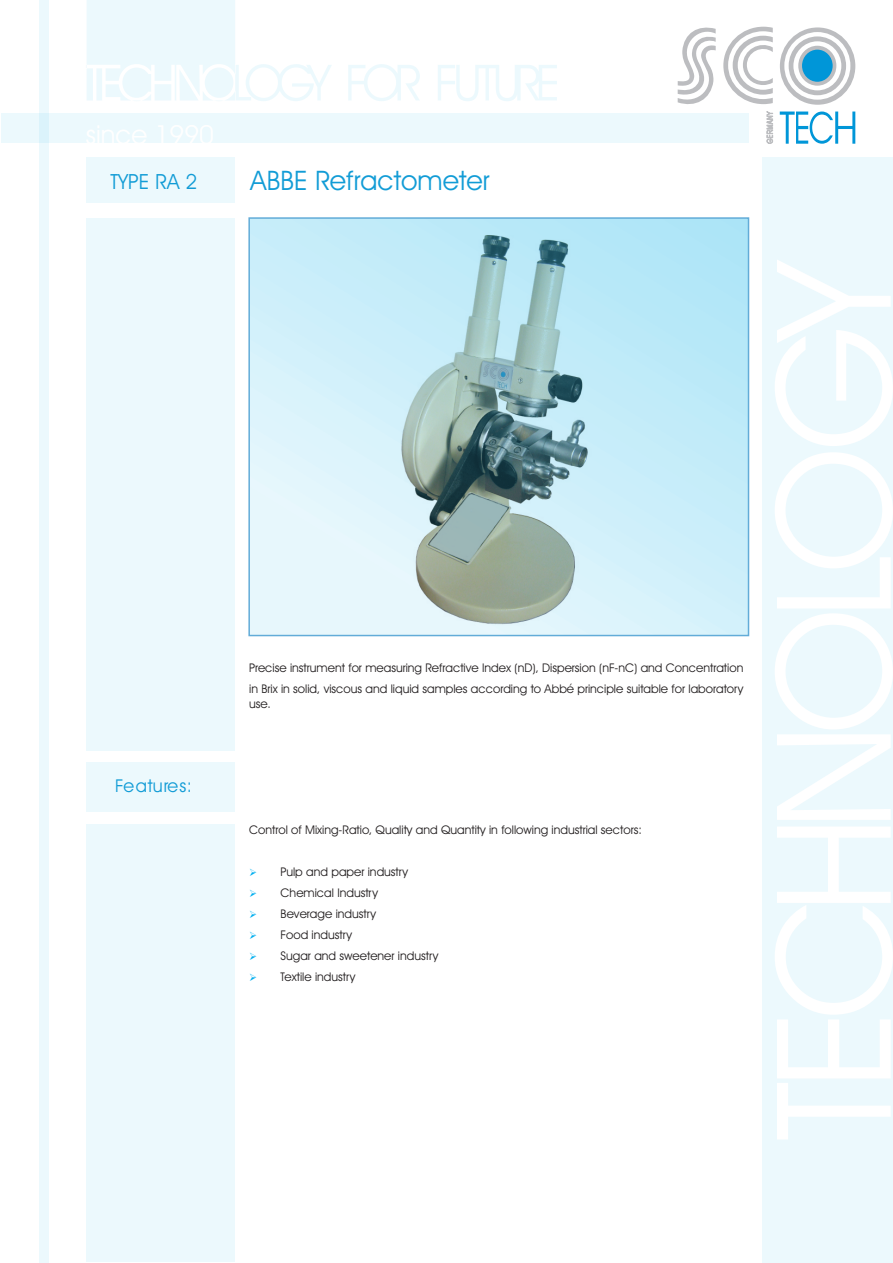
<style>
.page{position:relative;width:893px;height:1263px;background:#fff}
.page>*{position:absolute;margin:0;border:0;box-sizing:border-box;transform-origin:0 0}
.t1{font:27px "Avant Garde IT Cby BT";color:#129cd6}
.t2{font:21px "Avant Garde IT Cby BT";color:#129cd6}
.t3{font:17.7px "Avant Garde IT Cby BT";letter-spacing:.055em;color:#129cd6}
.t4{font:12px/21px "Avant Garde IT Cby BT";color:#231f20}
.t5{font:10.2px/21px "Wingdings";color:#00aeef;text-align:justify}
</style>
<div class="page">
<svg style="left:251px;top:220px;width:495px;height:413px;background:#bcdde4"></svg>
<div style="left:248px;top:217px;width:501px;height:419px;border:2px solid #62acd8"></div>
<svg style="left:86px;top:0;width:471px;height:101px"></svg>
<div style="left:763px;top:157px;width:130px;height:1106px;background:#ecf9fd"></div>
<div style="left:1px;top:114px;width:747px;height:29px;background:#ecf9fd"></div>
<div style="left:39px;top:0;width:10px;height:1263px;background:#ecf9fd"></div>
<div style="left:86px;top:157px;width:149px;height:46px;background:#ecf9fd"></div>
<svg style="left:775px;top:260px;width:118px;height:879px"></svg>
<svg style="left:780px;top:27px;width:75px;height:78px"></svg>
<svg style="left:678px;top:27px;width:38px;height:77px"></svg>
<svg style="left:723px;top:27px;width:50px;height:77px"></svg>
<svg style="left:766px;top:111px;width:7px;height:33px"></svg>
<svg style="left:780px;top:112px;width:75px;height:32px"></svg>
<div style="left:86px;top:218px;width:149px;height:532px;background:#ecf9fd"></div>
<div style="left:86px;top:824px;width:149px;height:438px;background:#ecf9fd"></div>
<div style="left:86px;top:762px;width:149px;height:50px;background:#ecf9fd"></div>
<h2 class="t2" style="left:111px;top:173px;width:88px">TYPE RA 2</h2>
<h1 class="t1" style="left:251px;top:170px;width:240px">ABBE Refractometer</h1>
<h3 class="t3" style="left:115px;top:779px;width:78px">Features:</h3>
<p class="t4" style="left:249px;top:658px;width:496px">Precise instrument for measuring Refractive Index (nD), Dispersion (nF-nC) and Concentration in Brix in solid, viscous and liquid samples according to Abbé principle suitable for laboratory</p>
<p class="t4" style="left:249px;top:694px;width:23px">use.</p>
<p class="t4" style="left:249px;top:820px;width:394px">Control of Mixing-Ratio, Quality and Quantity in following industrial sectors:</p>
<p class="t4" style="left:281px;top:862px;width:159px">Pulp and paper industry<br>Chemical Industry<br>Beverage industry<br>Food industry<br>Sugar and sweetener industry<br>Textile industry</p>
<p class="t5" style="left:249px;top:862px;width:50px">➢ ➢ ➢ ➢ ➢ ➢</p>
</div>
